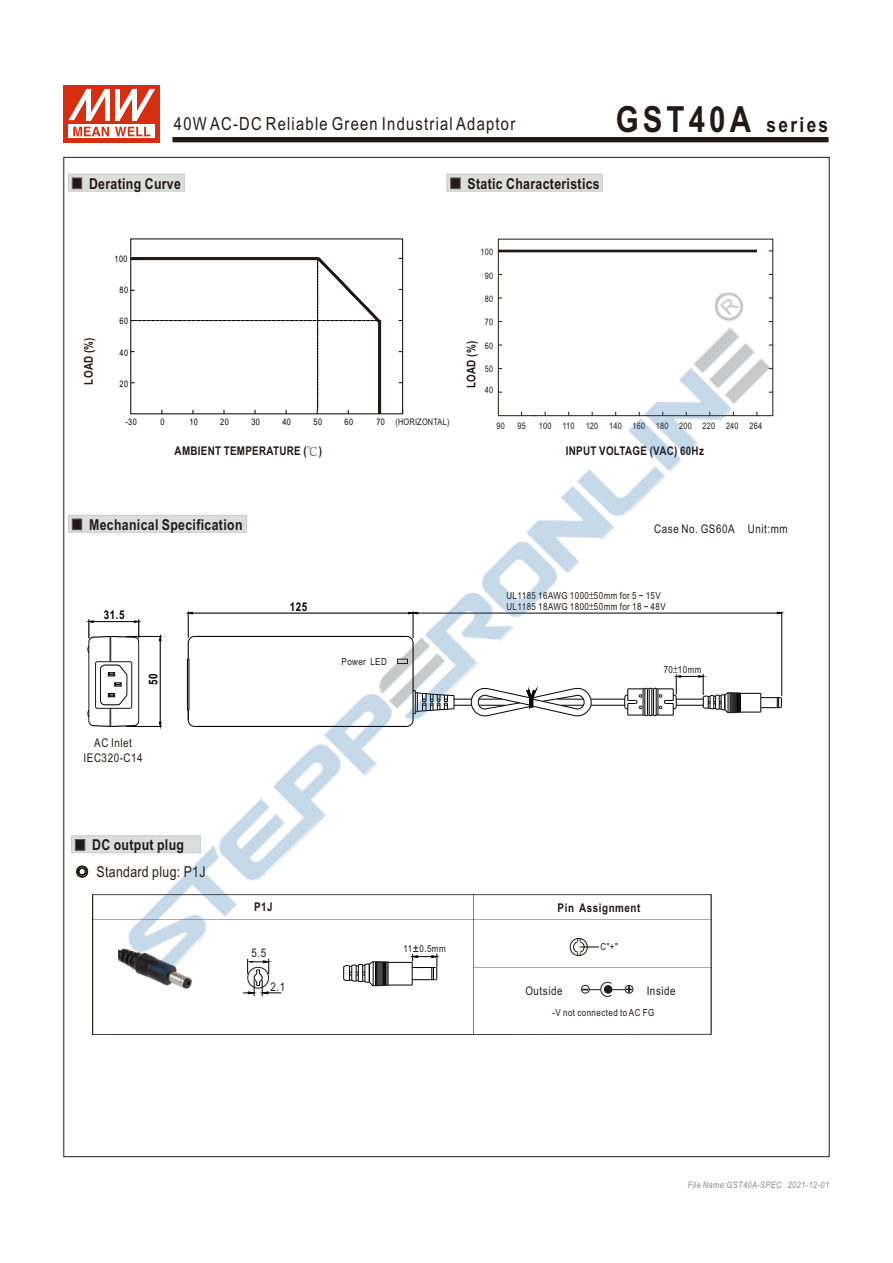
<style>
.page{position:relative;width:893px;height:1263px;background:#fff}
.page>*{position:absolute;margin:0;border:0;box-sizing:border-box;transform-origin:0 0}
.t1{font:700 36px "Arial Narrow";letter-spacing:.115em;color:#231916}
.t2{font:18px "Arial Narrow";letter-spacing:.07em;color:#231916}
.t3{font:700 15px "Arial Narrow";letter-spacing:.025em;color:#231916}
.t4{font:15px/27px "Arial Narrow";letter-spacing:.025em;color:#231916;text-align:center}
.t5{font:700 12px "Arial Narrow";letter-spacing:.025em;color:#231916}
.t6{font:12px/15.8px "Arial Narrow";letter-spacing:.045em;color:#231916;text-align:center}
.t7{font:700 12px "Arial Narrow";letter-spacing:.045em;color:#231916}
.t8{font:700 12px "Arial Narrow";letter-spacing:.045em;color:#000}
.t9{font:9.75px/11.1px "Arial Narrow";letter-spacing:.045em;color:#231916}
.t10{font:9px "Arial Narrow";letter-spacing:.025em;color:#231916}
.t11{font:italic 9px "Arial Narrow";letter-spacing:.045em;color:#898989}
.t12{font:9px "Arial Narrow";letter-spacing:.045em;color:#000}
.s1{font-size:21px}
.s2{font-family:"Ming Li U";font-weight:400}
.s3{color:#231916}
.s4{font-weight:700}
.s5{font-family:"Sim Sun"}
.s6{font-family:"Arial";font-size:11.25px}
.s7{font-family:"Ming Li U"}
</style>
<div class="page">
<svg style="left:68px;top:174px;width:117px;height:17px;background:#d0d0d0"></svg>
<svg style="left:447px;top:174px;width:156px;height:17px;background:#d2d3d3"></svg>
<svg style="left:68px;top:515px;width:32px;height:18px"></svg>
<svg style="left:498px;top:239px;width:275px;height:46px"></svg>
<hr style="left:498px;top:250px;width:259px;height:2px;background:#231916">
<svg style="left:172px;top:137px;width:657px;height:6px;background:#3b322f"></svg>
<svg style="left:87px;top:619px;width:13px;height:108px"></svg>
<div style="left:95px;top:661px;width:37px;height:47px;border:1px solid #231916;border-radius:2px"></div>
<svg style="left:130px;top:255px;width:216px;height:30px"></svg>
<div style="left:625px;top:985px;width:8px;height:8px;border:1px solid #231916;border-radius:50%"></div>
<div style="left:581px;top:985px;width:8px;height:8px;border:1px solid #231916;border-radius:50%"></div>
<svg style="left:582px;top:981px;width:50px;height:16px"></svg>
<svg style="left:71px;top:835px;width:29px;height:18px"></svg>
<hr style="left:473px;top:895px;width:1px;height:139px;background:#231916">
<hr style="left:93px;top:919px;width:618px;height:1px;background:#231916">
<svg style="left:243px;top:978px;width:38px;height:18px"></svg>
<img style="left:150px;top:978px;width:42px;height:11px">
<svg style="left:343px;top:978px;width:95px;height:8px"></svg>
<div style="left:64px;top:85px;width:96px;height:58px;background:#d62e0f"></div>
<svg style="left:69px;top:125px;width:86px;height:13px"></svg>
<svg style="left:115px;top:127px;width:35px;height:9px"></svg>
<svg style="left:73px;top:127px;width:36px;height:9px"></svg>
<svg style="left:69px;top:89px;width:40px;height:31px"></svg>
<svg style="left:115px;top:89px;width:40px;height:31px"></svg>
<img style="left:100px;top:285px;width:685px;height:693px">
<h2 class="t2" style="left:174px;top:117px;width:343px">40W AC-DC Reliable Green Industrial Adaptor</h2>
<h3 class="t3" style="left:89px;top:178px;width:93px">Derating Curve</h3>
<h3 class="t3" style="left:467px;top:178px;width:134px">Static Characteristics</h3>
<h1 class="t1" style="left:616px;top:106px;width:214px">GST40A <span class="s1">series</span></h1>
<p class="t5" style="left:84px;top:384px;width:49px;rotate:-90deg">LOAD (%)</p>
<p class="t12" style="left:115px;top:256px;width:15px">100</p>
<p class="t12" style="left:120px;top:287px;width:10px">80</p>
<p class="t12" style="left:120px;top:318px;width:10px">60</p>
<p class="t12" style="left:120px;top:349px;width:10px">40</p>
<p class="t12" style="left:120px;top:380px;width:10px">20</p>
<p class="t10" style="left:481px;top:249px;width:14px">100</p>
<p class="t10" style="left:485px;top:272px;width:10px">90</p>
<p class="t10" style="left:485px;top:295px;width:10px">80</p>
<p class="t10" style="left:485px;top:319px;width:10px">70</p>
<p class="t10" style="left:485px;top:342px;width:10px">60</p>
<p class="t10" style="left:485px;top:366px;width:10px">50</p>
<p class="t10" style="left:485px;top:387px;width:10px">40</p>
<p class="t5" style="left:467px;top:388px;width:49px;rotate:-90deg">LOAD (%)</p>
<p class="t12" style="left:125px;top:418px;width:13px">-30</p>
<p class="t12" style="left:161px;top:418px;width:6px">0</p>
<p class="t12" style="left:189px;top:418px;width:10px">10</p>
<p class="t12" style="left:220px;top:418px;width:10px">20</p>
<p class="t12" style="left:251px;top:418px;width:10px">30</p>
<p class="t12" style="left:282px;top:418px;width:10px">40</p>
<p class="t12" style="left:313px;top:418px;width:10px">50</p>
<p class="t12" style="left:345px;top:418px;width:10px">60</p>
<p class="t12" style="left:376px;top:418px;width:10px">70</p>
<p class="t5" style="left:175px;top:446px;width:149px">AMBIENT TEMPERATURE (<span class="s2">℃</span>)</p>
<p class="t10" style="left:395px;top:419px;width:56px">(HORIZONTAL)</p>
<h3 class="t3" style="left:89px;top:519px;width:155px">Mechanical Specification</h3>
<p class="t8" style="left:104px;top:610px;width:22px">31<span class="s3">.</span>5</p>
<p class="t8" style="left:149px;top:685px;width:13px;rotate:-90deg">50</p>
<p class="t6" style="left:84px;top:735px;width:61px">AC Inlet<br>IEC320-C14</p>
<p class="t8" style="left:290px;top:603px;width:19px">125</p>
<p class="t9" style="left:342px;top:657px;width:47px">Power LED</p>
<h3 class="t4" style="left:75px;top:833px;width:132px"><span class="s4">DC output plug<br></span><span class="s5">◎</span> Standard plug: P1J</h3>
<p class="t5" style="left:254px;top:903px;width:20px">P1J</p>
<p class="t6" style="left:251px;top:946px;width:16px">5.5</p>
<p class="t6" style="left:271px;top:980px;width:16px">2.1</p>
<p class="t9" style="left:403px;top:944px;width:44px">11<span class="s6">±</span>0.5mm</p>
<p class="t10" style="left:496px;top:422px;width:10px">90</p>
<p class="t10" style="left:518px;top:422px;width:10px">95</p>
<p class="t10" style="left:539px;top:422px;width:225px">100 110 120 140 160 180 200 220 240 264</p>
<p class="t5" style="left:566px;top:446px;width:140px">INPUT VOLTAGE (VAC) 60Hz</p>
<p class="t6" style="left:654px;top:522px;width:135px">Case No. GS60A Unit:mm</p>
<p class="t9" style="left:506px;top:590px;width:161px">UL1185 16AWG 1000<span class="s7">±</span>50mm for 5 ~ 15V<br>UL1185 18AWG 1800<span class="s7">±</span>50mm for 18 ~ 48V</p>
<p class="t9" style="left:664px;top:664px;width:39px">70<span class="s7">±</span>10mm</p>
<p class="t7" style="left:558px;top:903px;width:84px">Pin Assignment</p>
<p class="t9" style="left:600px;top:942px;width:19px">C"+"</p>
<p class="t6" style="left:525px;top:984px;width:39px">Outside</p>
<p class="t6" style="left:647px;top:984px;width:30px">Inside</p>
<p class="t9" style="left:552px;top:1008px;width:103px">-V not connected to AC FG</p>
<p class="t11" style="left:688px;top:1181px;width:143px">File Name:GST40A-SPEC 2021-12-01</p>
</div>
